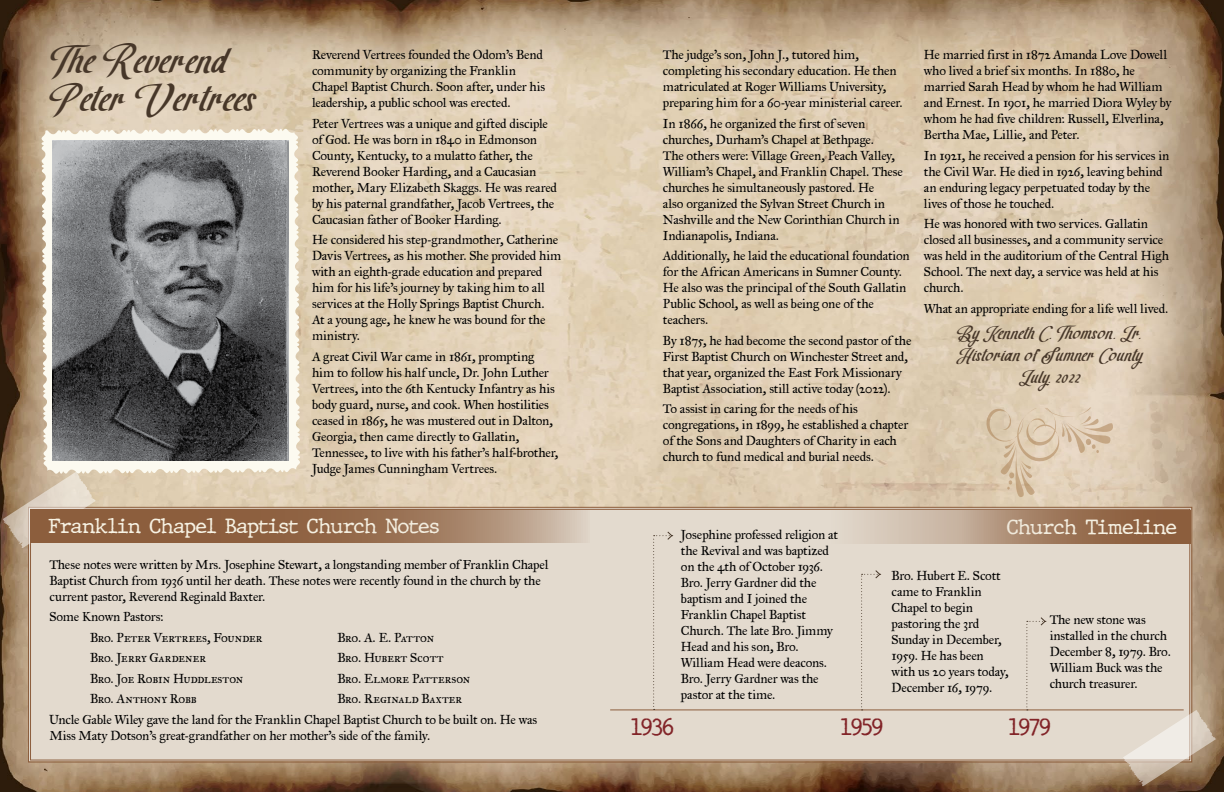
<style>
.page{position:relative;width:1224px;height:792px;background:#fff}
.page>*{position:absolute;margin:0;border:0;box-sizing:border-box;transform-origin:0 0}
.t1{font:25px/38px "The Brown Wall";letter-spacing:.03em;color:#473729}
.t2{font:22px "JMH Typewriter";letter-spacing:-.04em;color:#822428}
.t3{font:20px "JMH Typewriter";letter-spacing:-.035em;color:#f7f2e3}
.t4{font:12px/22px "The Brown Wall";letter-spacing:.025em;color:#473729;text-align:center}
.t5{font:11px/16px "IM FELL Great Primer Roman";letter-spacing:-.01em;color:#000}
.t6{font:11px "IM FELL Great Primer Roman SC";letter-spacing:-.005em;color:#000}
.t7{font:11px "IM FELL Great Primer Roman SC";letter-spacing:-.025em;color:#000}
</style>
<div class="page">
<img style="left:0;top:0;width:1224px;height:792px">
<svg style="left:41px;top:129px;width:259px;height:345px;fill:#fcfaf0"></svg>
<img style="left:53px;top:141px;width:236px;height:319px">
<div style="left:28px;top:506px;width:1165px;height:257px;background:#e3dace"></div>
<svg style="left:3px;top:472px;width:93px;height:76px;background:#c7b59f"></svg>
<svg style="left:30px;top:509px;width:560px;height:34px;background:#9b7356"></svg>
<svg style="left:1123px;top:710px;width:93px;height:76px;background:#c5b6a4"></svg>
<hr style="left:610px;top:709px;width:574px;height:1px;background:#8c5e3d">
<div style="left:653px;top:531px;width:20px;height:179px;background:#e3dace"></div>
<div style="left:861px;top:569px;width:20px;height:141px;background:#e3dace"></div>
<svg style="left:1026px;top:616px;width:20px;height:94px;background:#dfd5c9"></svg>
<svg style="left:720px;top:510px;width:470px;height:34px;background:#bda48f"></svg>
<svg style="left:985px;top:407px;width:133px;height:91px;background:#decab2"></svg>
<h1 class="t1" style="left:50px;top:46px;width:209px">The Reverend<br>Peter Vertrees</h1>
<p class="t5" style="left:312px;top:47px;width:235px">Reverend Vertrees founded the Odom’s Bend community by organizing the Franklin Chapel Baptist Church. Soon after, under his leadership, a public school was erected.</p>
<p class="t5" style="left:312px;top:116px;width:247px">Peter Vertrees was a unique and gifted disciple of God. He was born in 1840 in Edmonson County, Kentucky, to a mulatto father, the Reverend Booker Harding, and a Caucasian mother, Mary Elizabeth Skaggs. He was reared by his paternal grandfather, Jacob Vertrees, the Caucasian father of Booker Harding.</p>
<p class="t5" style="left:312px;top:232px;width:251px">He considered his step-grandmother, Catherine Davis Vertrees, as his mother. She provided him with an eighth-grade education and prepared him for his life’s journey by taking him to all services at the Holly Springs Baptist Church.<br>At a young age, he knew he was bound for the ministry.</p>
<p class="t5" style="left:312px;top:349px;width:248px">A great Civil War came in 1861, prompting him to follow his half uncle, Dr. John Luther Vertrees, into the 6th Kentucky Infantry as his body guard, nurse, and cook. When hostilities ceased in 1865, he was mustered out in Dalton, Georgia, then came directly to Gallatin, Tennessee, to live with his father’s half-brother, Judge James Cunningham Vertrees.</p>
<h3 class="t3" style="left:48px;top:513px;width:393px">Franklin Chapel Baptist Church Notes</h3>
<p class="t5" style="left:50px;top:557px;width:500px">These notes were written by Mrs. Josephine Stewart, a longstanding member of Franklin Chapel<br>Baptist Church from 1936 until her death. These notes were recently found in the church by the current pastor, Reverend Reginald Baxter.</p>
<p class="t5" style="left:50px;top:609px;width:115px">Some Known Pastors:</p>
<p class="t6" style="left:90px;top:630px;width:174px">Bro. Peter Vertrees, Founder</p>
<p class="t7" style="left:338px;top:630px;width:98px">Bro. A. E. Patton</p>
<p class="t6" style="left:90px;top:651px;width:118px">Bro. Jerry Gardener</p>
<p class="t6" style="left:338px;top:651px;width:108px">Bro. Hubert Scott</p>
<p class="t7" style="left:90px;top:671px;width:155px">Bro. Joe Robin Huddleston</p>
<p class="t6" style="left:338px;top:671px;width:134px">Bro. Elmore Patterson</p>
<p class="t6" style="left:90px;top:692px;width:108px">Bro. Anthony Robb</p>
<p class="t6" style="left:338px;top:692px;width:126px">Bro. Reginald Baxter</p>
<p class="t5" style="left:50px;top:712px;width:489px">Uncle Gable Wiley gave the land for the Franklin Chapel Baptist Church to be built on. He was<br>Miss Maty Dotson’s great-grandfather on her mother’s side of the family.</p>
<p class="t5" style="left:663px;top:47px;width:241px">The judge’s son, John J., tutored him, completing his secondary education. He then matriculated at Roger Williams University, preparing him for a 60-year ministerial career.</p>
<p class="t5" style="left:663px;top:116px;width:241px">In 1866, he organized the first of seven churches, Durham’s Chapel at Bethpage.<br>The others were: Village Green, Peach Valley, William’s Chapel, and Franklin Chapel. These churches he simultaneously pastored. He<br>also organized the Sylvan Street Church in Nashville and the New Corinthian Church in Indianapolis, Indiana.</p>
<p class="t5" style="left:663px;top:248px;width:248px">Additionally, he laid the educational foundation for the African Americans in Sumner County.<br>He also was the principal of the South Gallatin Public School, as well as being one of the teachers.</p>
<p class="t5" style="left:663px;top:333px;width:250px">By 1875, he had become the second pastor of the First Baptist Church on Winchester Street and, that year, organized the East Fork Missionary Baptist Association, still active today (2022).</p>
<p class="t5" style="left:663px;top:401px;width:247px">To assist in caring for the needs of his congregations, in 1899, he established a chapter of the Sons and Daughters of Charity in each church to fund medical and burial needs.</p>
<p class="t5" style="left:924px;top:47px;width:249px">He married first in 1872 Amanda Love Dowell who lived a brief six months. In 1880, he married Sarah Head by whom he had William and Ernest. In 1901, he married Diora Wyley by whom he had five children: Russell, Elverlina, Bertha Mae, Lillie, and Peter.</p>
<p class="t5" style="left:924px;top:148px;width:247px">In 1921, he received a pension for his services in the Civil War. He died in 1926, leaving behind an enduring legacy perpetuated today by the lives of those he touched.</p>
<p class="t5" style="left:924px;top:216px;width:247px">He was honored with two services. Gallatin closed all businesses, and a community service was held in the auditorium of the Central High School. The next day, a service was held at his church.</p>
<p class="t5" style="left:924px;top:301px;width:246px">What an appropriate ending for a life well lived.</p>
<p class="t4" style="left:957px;top:324px;width:193px">ByKenneth C. Thomson, Jr.<br>Historian of Sumner County<br>July, 2022</p>
<p class="t5" style="left:681px;top:527px;width:158px">Josephine professed religion at the Revival and was baptized on the 4th of October 1936.<br>Bro. Jerry Gardner did the baptism and I joined the<br>Franklin Chapel Baptist<br>Church. The late Bro. Jimmy<br>Head and his son, Bro.<br>William Head were deacons.<br>Bro. Jerry Gardner was the pastor at the time.</p>
<h3 class="t3" style="left:1007px;top:514px;width:172px">Church Timeline</h3>
<p class="t5" style="left:892px;top:568px;width:119px">Bro. Hubert E. Scott came to Franklin<br>Chapel to begin pastoring the 3rd<br>Sunday in December,<br>1959. He has been with us 20 years today,<br>December 16, 1979.</p>
<p class="t5" style="left:1050px;top:612px;width:123px">The new stone was installed in the church<br>December 8, 1979. Bro.<br>William Buck was the church treasurer.</p>
<h2 class="t2" style="left:631px;top:713px;width:44px">1936</h2>
<h2 class="t2" style="left:841px;top:713px;width:43px">1959</h2>
<h2 class="t2" style="left:1009px;top:713px;width:43px">1979</h2>
</div>
